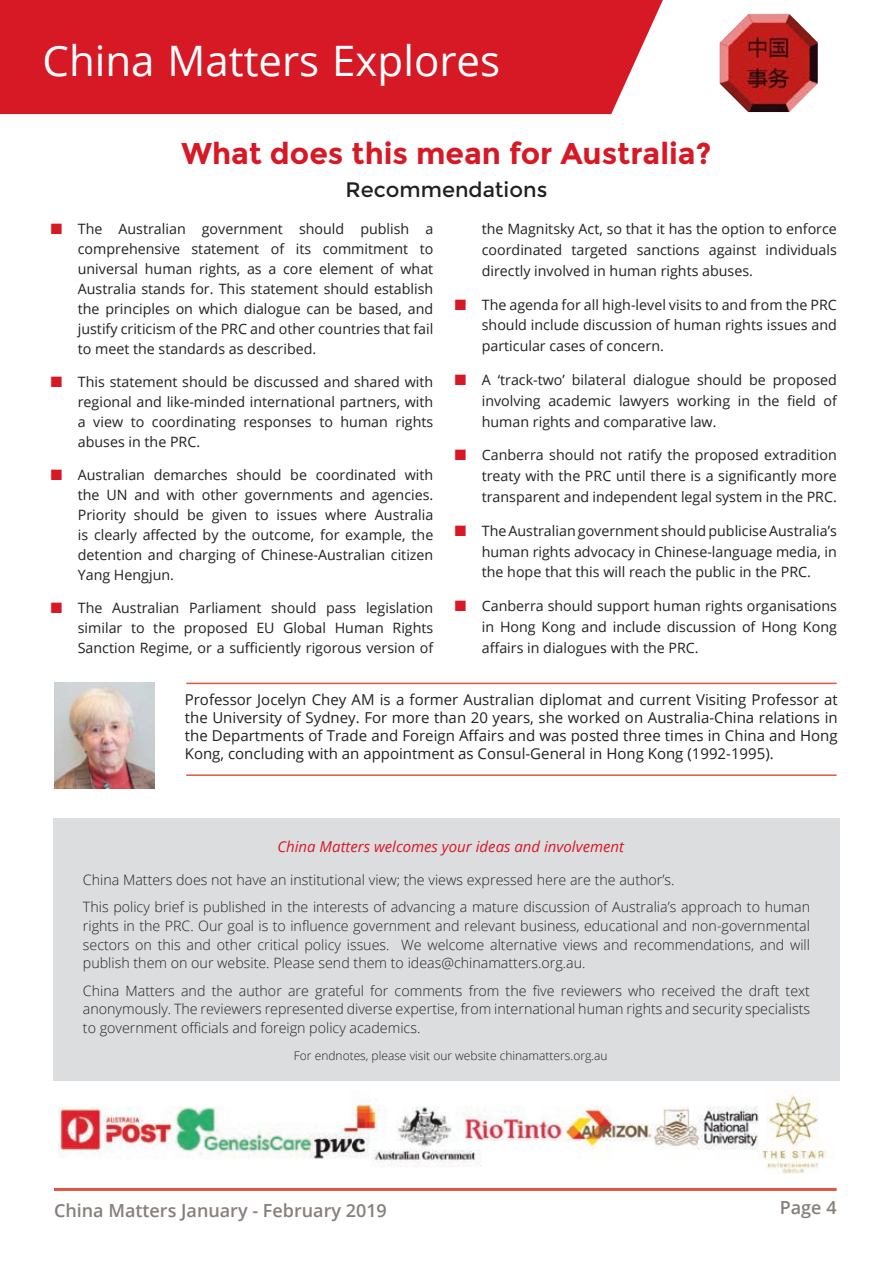
<style>
.page{position:relative;width:893px;height:1263px;background:#fff}
.page>*{position:absolute;margin:0;border:0;box-sizing:border-box;transform-origin:0 0}
.t1{font:42px "Open Sans";color:#fff}
.t2{font:700 30px "Montserrat";color:#d71825}
.t3{font:21px "Montserrat";color:#231f20}
.t4{font:600 18px "Open Sans";color:#867f7c}
.t5{font:15px/18px "Open Sans";color:#231f20;text-align:justify}
.t6{font:italic 15px "Open Sans";color:#d71825}
.t7{font:14.25px/20px "Open Sans";color:#231f20;text-align:justify}
.t8{font:300 14.25px/18.8px "Open Sans";color:#231f20;text-align:justify}
.t9{font:300 12px "Open Sans";color:#231f20}
.s1{color:#d71825}
</style>
<div class="page">
<hr style="left:54px;top:1188px;width:783px;height:3px;background:#df5642">
<div style="left:0;top:0;width:663px;height:114px;background:#d71825"></div>
<img style="left:720px;top:14px;width:98px;height:98px">
<div style="left:53px;top:819px;width:787px;height:262px;background:#dcdddf"></div>
<hr style="left:186px;top:683px;width:651px;height:1px;background:#df5642">
<hr style="left:186px;top:774px;width:651px;height:2px;background:#df5642">
<img style="left:54px;top:683px;width:100px;height:106px">
<img style="left:58px;top:1089px;width:769px;height:85px">
<p class="t1" style="left:43px;top:32px;width:459px">China Matters Explores</p>
<p class="t2" style="left:181px;top:136px;width:531px">What does this mean for Australia?</p>
<p class="t3" style="left:346px;top:177px;width:203px">Recommendations</p>
<p class="t7" style="left:78px;top:219px;width:357px;text-indent:-27px"><span class="s1">■</span> The Australian government should publish a comprehensive statement of its commitment to universal human rights, as a core element of what Australia stands for. This statement should establish the principles on which dialogue can be based, and justify criticism of the PRC and other countries that fail to meet the standards as described.</p>
<p class="t7" style="left:78px;top:371px;width:357px;text-indent:-27px"><span class="s1">■</span> This statement should be discussed and shared with regional and like-minded international partners, with a view to coordinating responses to human rights abuses in the PRC.</p>
<p class="t7" style="left:78px;top:464px;width:357px;text-indent:-27px"><span class="s1">■</span> Australian demarches should be coordinated with the UN and with other governments and agencies.<br>Priority should be given to issues where Australia is clearly affected by the outcome, for example, the detention and charging of Chinese-Australian citizen Yang Hengjun.</p>
<p class="t7" style="left:78px;top:597px;width:357px;text-indent:-27px"><span class="s1">■</span> The Australian Parliament should pass legislation similar to the proposed EU Global Human Rights Sanction Regime, or a sufficiently rigorous version of</p>
<p class="t7" style="left:482px;top:218px;width:357px;line-height:20.9px">the Magnitsky Act, so that it has the option to enforce coordinated targeted sanctions against individuals directly involved in human rights abuses.</p>
<p class="t7" style="left:482px;top:294px;width:357px;line-height:20.9px;text-indent:-27px"><span class="s1">■</span> The agenda for all high-level visits to and from the PRC should include discussion of human rights issues and particular cases of concern.</p>
<p class="t7" style="left:482px;top:369px;width:357px;line-height:20.9px;text-indent:-27px"><span class="s1">■</span> A ‘track-two’ bilateral dialogue should be proposed involving academic lawyers working in the field of human rights and comparative law.</p>
<p class="t7" style="left:482px;top:444px;width:357px;line-height:20.9px;text-indent:-27px"><span class="s1">■</span> Canberra should not ratify the proposed extradition treaty with the PRC until there is a significantly more transparent and independent legal system in the PRC.</p>
<p class="t7" style="left:482px;top:520px;width:357px;line-height:20.9px;text-indent:-27px"><span class="s1">■</span> The Australian government should publicise Australia’s human rights advocacy in Chinese-language media, in the hope that this will reach the public in the PRC.</p>
<p class="t7" style="left:482px;top:595px;width:357px;line-height:20.9px;text-indent:-27px"><span class="s1">■</span> Canberra should support human rights organisations in Hong Kong and include discussion of Hong Kong affairs in dialogues with the PRC.</p>
<p class="t5" style="left:185px;top:690px;width:654px">Professor Jocelyn Chey AM is a former Australian diplomat and current Visiting Professor at the University of Sydney. For more than 20 years, she worked on Australia-China relations in the Departments of Trade and Foreign Affairs and was posted three times in China and Hong Kong, concluding with an appointment as Consul-General in Hong Kong (1992-1995).</p>
<p class="t6" style="left:277px;top:836px;width:348px">China Matters welcomes your ideas and involvement</p>
<p class="t8" style="left:83px;top:870px;width:593px">China Matters does not have an institutional view; the views expressed here are the author’s.</p>
<p class="t8" style="left:83px;top:897px;width:729px">This policy brief is published in the interests of advancing a mature discussion of Australia’s approach to human rights in the PRC. Our goal is to influence government and relevant business, educational and non-governmental sectors on this and other critical policy issues. We welcome alternative views and recommendations, and will publish them on our website. Please send them to ideas@chinamatters.org.au.</p>
<p class="t8" style="left:83px;top:981px;width:729px">China Matters and the author are grateful for comments from the five reviewers who received the draft text anonymously. The reviewers represented diverse expertise, from international human rights and security specialists to government officials and foreign policy academics.</p>
<p class="t9" style="left:294px;top:1047px;width:315px">For endnotes, please visit our website chinamatters.org.au</p>
<p class="t4" style="left:54px;top:1198px;width:334px">China Matters January - February 2019</p>
<p class="t4" style="left:780px;top:1195px;width:58px">Page 4</p>
</div>
